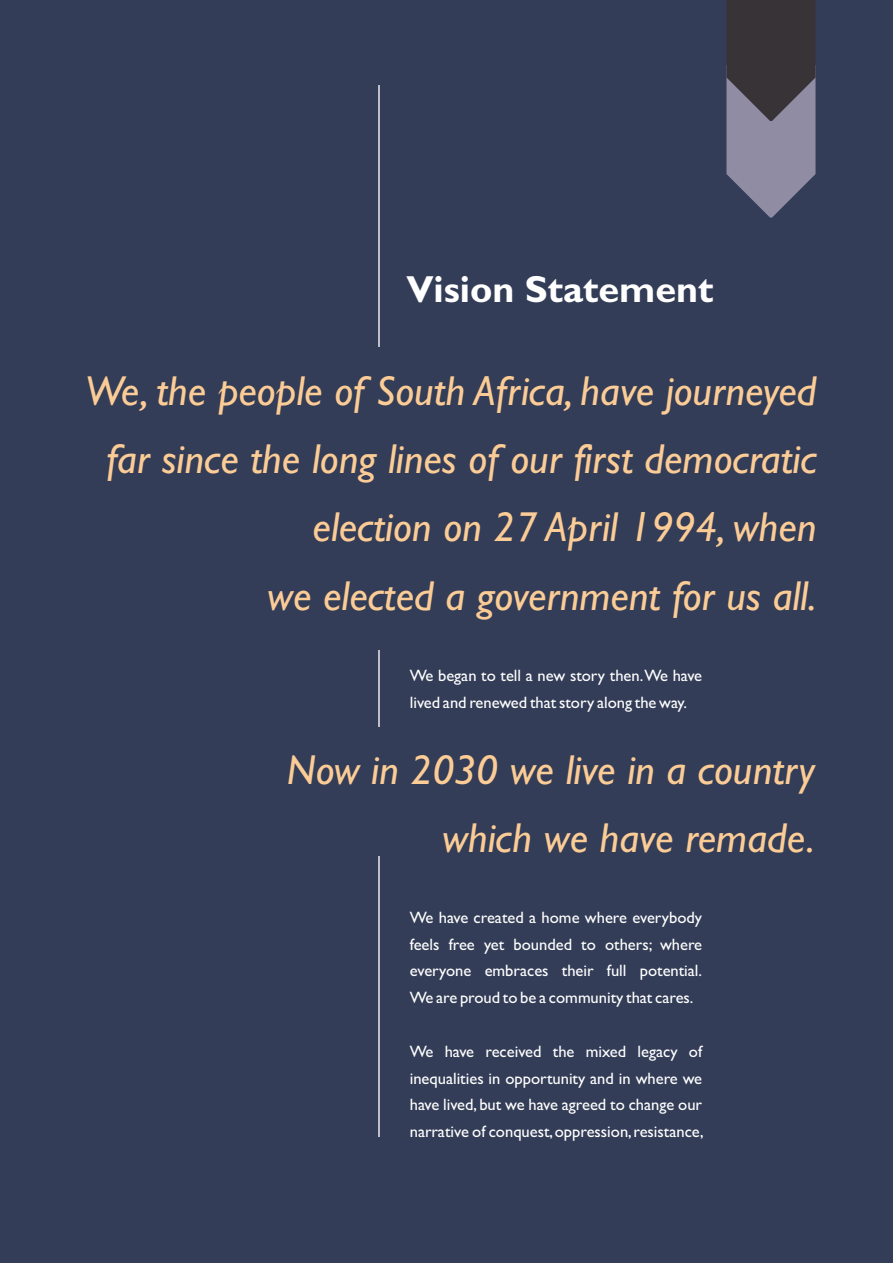
<style>
.page{position:relative;width:893px;height:1263px;background:#333d57}
.page>*{position:absolute;margin:0;border:0;box-sizing:border-box;transform-origin:0 0}
.t1{font:italic 42px/68.2px "Gill Sans";color:#fccc96;text-align:right}
.t2{font:700 37.8px "Gill Sans";color:#fff}
.t3{font:16.5px/26.8px "Gill Sans";color:#fff;text-align:justify}
</style>
<div class="page">
<hr style="left:378px;top:650px;width:1px;height:76px;background:#bfbdc9">
<hr style="left:378px;top:85px;width:1px;height:261px;background:#bfbdc9">
<hr style="left:378px;top:856px;width:1px;height:281px;background:#bfbdc9">
<svg style="left:726px;top:0;width:89px;height:218px;background:#5d5b69"></svg>
<h2 class="t2" style="left:406px;top:276px;width:309px">Vision Statement</h2>
<h1 class="t1" style="left:85px;top:361px;width:733px">We, the people of South Africa, have journeyed far since the long lines of our first democratic election on 27 April 1994, when<br>we elected a government for us all.</h1>
<p class="t3" style="left:410px;top:663px;width:294px">We began to tell a new story then.We have lived and renewed that story along the way.</p>
<h1 class="t1" style="left:287px;top:740px;width:529px">Now in 2030 we live in a country which we have remade.</h1>
<p class="t3" style="left:410px;top:905px;width:294px">We have created a home where everybody feels free yet bounded to others; where everyone embraces their full potential.<br>We are proud to be a community that cares.</p>
<p class="t3" style="left:410px;top:1039px;width:296px">We have received the mixed legacy of inequalities in opportunity and in where we have lived, but we have agreed to change our narrative of conquest, oppression, resistance,</p>
</div>
